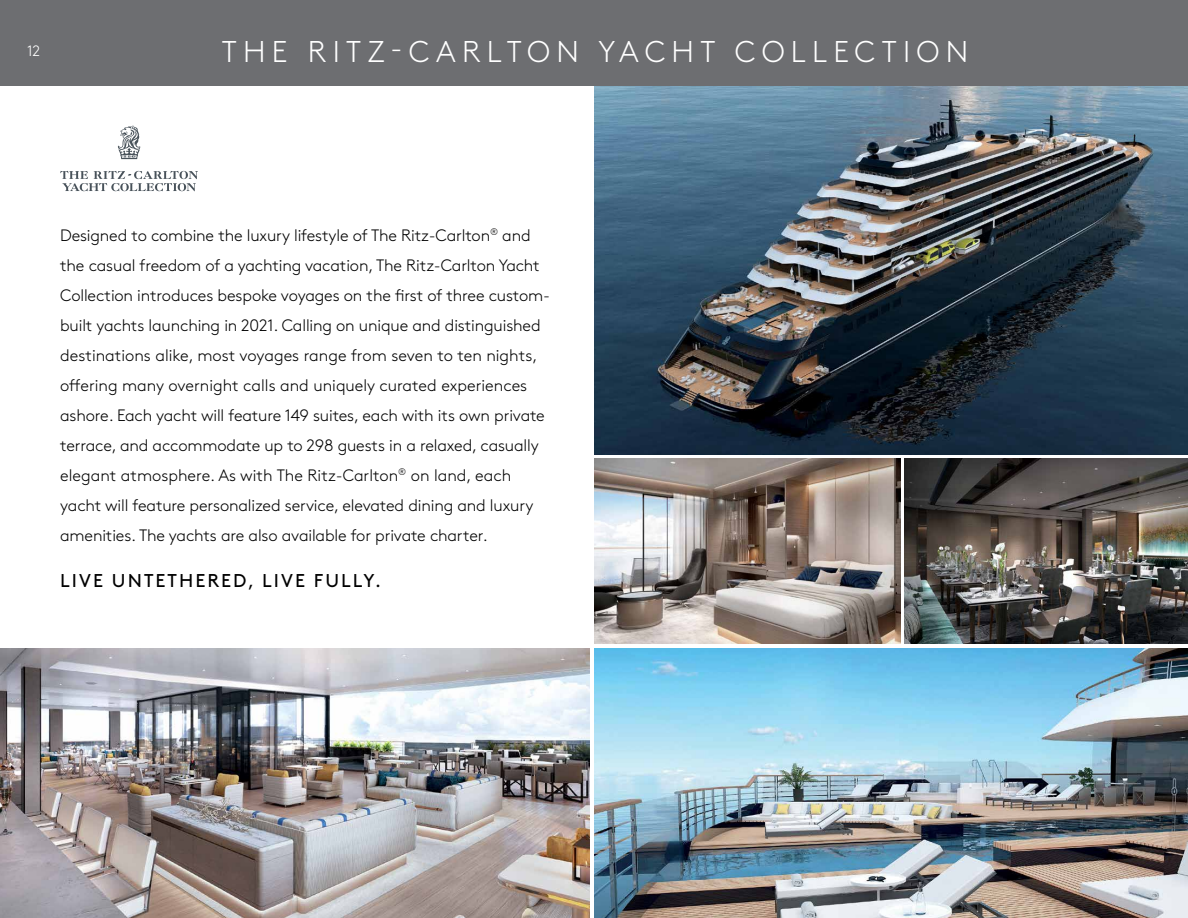
<style>
.page{position:relative;width:1188px;height:918px;background:#fff}
.page>*{position:absolute;margin:0;border:0;box-sizing:border-box;transform-origin:0 0}
.t1{font:300 30px "Brown Pro";letter-spacing:.21em;color:#fff}
.t2{font:18.6px "Brown Pro";letter-spacing:.11em;color:#000}
.t3{font:300 16.5px/30px "Brown Pro";letter-spacing:-.01em;color:#000}
.t4{font:300 15px "Brown Pro";color:#fff}
</style>
<div class="page">
<img style="left:594px;top:85px;width:594px;height:370px">
<img style="left:594px;top:648px;width:594px;height:270px">
<img style="left:0;top:648px;width:590px;height:270px">
<div style="left:0;top:0;width:1188px;height:85px;background:#6d6e71"></div>
<img style="left:594px;top:458px;width:307px;height:186px">
<img style="left:905px;top:458px;width:283px;height:186px">
<svg style="left:118px;top:126px;width:22px;height:33px"></svg>
<svg style="left:60px;top:171px;width:138px;height:20px"></svg>
<p class="t4" style="left:27px;top:40px;width:15px">12</p>
<h1 class="t1" style="left:222px;top:30px;width:748px">THE RITZ-CARLTON YACHT COLLECTION</h1>
<p class="t3" style="left:60px;top:219px;width:491px">Designed to combine the luxury lifestyle of The Ritz-Carlton<sup>®</sup> and the casual freedom of a yachting vacation, The Ritz-Carlton Yacht Collection introduces bespoke voyages on the first of three custom&shy;built yachts launching in 2021. Calling on unique and distinguished destinations alike, most voyages range from seven to ten nights, offering many overnight calls and uniquely curated experiences ashore. Each yacht will feature 149 suites, each with its own private terrace, and accommodate up to 298 guests in a relaxed, casually elegant atmosphere. As with The Ritz-Carlton<sup>®</sup> on land, each yacht will feature personalized service, elevated dining and luxury amenities. The yachts are also available for private charter.</p>
<p class="t2" style="left:60px;top:567px;width:322px">LIVE UNTETHERED, LIVE FULLY.</p>
</div>
